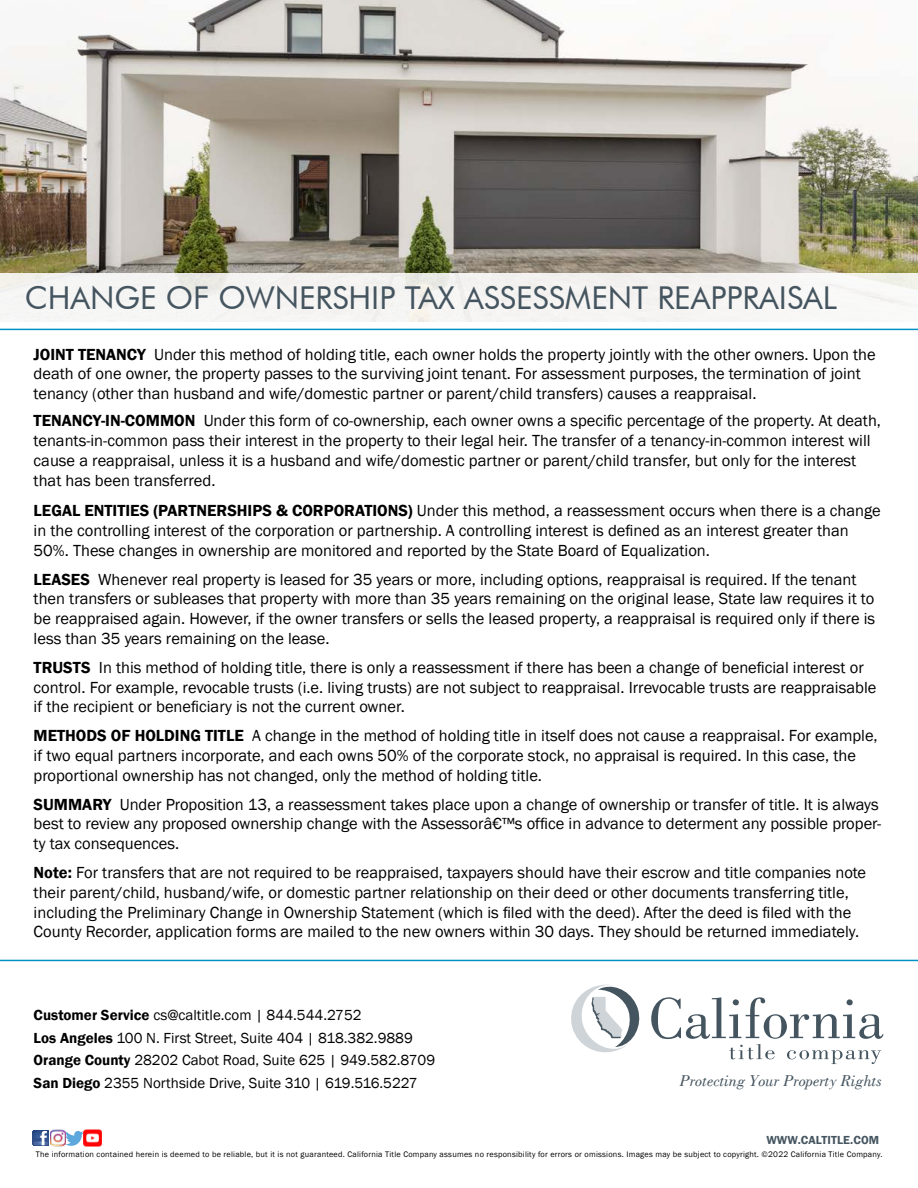
<style>
.page{position:relative;width:918px;height:1188px;background:#fff}
.page>*{position:absolute;margin:0;border:0;box-sizing:border-box;transform-origin:0 0}
.t1{font:31.5px "Futura BT";color:#455560}
.t2{font:16.5px/19.8px "Franklin Gothic";color:#000}
.t3{font:16.5px "Capelli Italic SWFTE";color:#455560}
.t4{font:15px/22.5px "Franklin Gothic";color:#000}
.t5{font:600 12px "Franklin Gothic";letter-spacing:.01em;color:#455560}
.t6{font:8.25px "Franklin Gothic";letter-spacing:.03em;color:#000}
.s1{font-weight:600}
</style>
<div class="page">
<svg style="left:651px;top:997px;width:233px;height:67px"></svg>
<svg style="left:571px;top:984px;width:69px;height:69px"></svg>
<svg style="left:33px;top:1130px;width:16px;height:16px"></svg>
<img style="left:50px;top:1130px;width:16px;height:16px">
<svg style="left:66px;top:1131px;width:17px;height:15px"></svg>
<img style="left:84px;top:1130px;width:17px;height:16px">
<img style="left:0;top:0;width:918px;height:273px">
<div style="left:0;top:273px;width:918px;height:49px;background:#f5f4f3"></div>
<hr style="left:0;top:329px;width:918px;height:1px;background:#0092c7">
<hr style="left:0;top:960px;width:918px;height:1px;background:#0092c7">
<h1 class="t1" style="left:25px;top:279px;width:814px">CHANGE OF OWNERSHIP TAX ASSESSMENT REAPPRAISAL</h1>
<p class="t2" style="left:34px;top:345px;width:844px"><span class="s1">JOINT TENANCY</span> Under this method of holding title, each owner holds the property jointly with the other owners. Upon the death of one owner, the property passes to the surviving joint tenant. For assessment purposes, the termination of joint tenancy (other than husband and wife/domestic partner or parent/child transfers) causes a reappraisal.</p>
<p class="t2" style="left:34px;top:411px;width:849px"><span class="s1">TENANCY-IN-COMMON</span> Under this form of co-ownership, each owner owns a specific percentage of the property. At death, tenants-in-common pass their interest in the property to their legal heir. The transfer of a tenancy-in-common interest will cause a reappraisal, unless it is a husband and wife/domestic partner or parent/child transfer, but only for the interest that has been transferred.</p>
<p class="t2" style="left:34px;top:501px;width:849px"><span class="s1">LEGAL ENTITIES (PARTNERSHIPS &amp; CORPORATIONS)</span> Under this method, a reassessment occurs when there is a change in the controlling interest of the corporation or partnership. A controlling interest is defined as an interest greater than<br>50%. These changes in ownership are monitored and reported by the State Board of Equalization.</p>
<p class="t2" style="left:34px;top:570px;width:843px"><span class="s1">LEASES</span> Whenever real property is leased for 35 years or more, including options, reappraisal is required. If the tenant then transfers or subleases that property with more than 35 years remaining on the original lease, State law requires it to be reappraised again. However, if the owner transfers or sells the leased property, a reappraisal is required only if there is less than 35 years remaining on the lease.</p>
<p class="t2" style="left:34px;top:658px;width:844px"><span class="s1">TRUSTS</span> In this method of holding title, there is only a reassessment if there has been a change of beneficial interest or control. For example, revocable trusts (i.e. living trusts) are not subject to reappraisal. Irrevocable trusts are reappraisable if the recipient or beneficiary is not the current owner.</p>
<p class="t2" style="left:34px;top:726px;width:846px"><span class="s1">METHODS OF HOLDING TITLE</span> A change in the method of holding title in itself does not cause a reappraisal. For example, if two equal partners incorporate, and each owns 50% of the corporate stock, no appraisal is required. In this case, the proportional ownership has not changed, only the method of holding title.</p>
<p class="t2" style="left:34px;top:795px;width:849px"><span class="s1">SUMMARY</span> Under Proposition 13, a reassessment takes place upon a change of ownership or transfer of title. It is always best to review any proposed ownership change with the Assessorâ€™s office in advance to determent any possible proper&shy;ty tax consequences.</p>
<p class="t2" style="left:34px;top:863px;width:834px"><span class="s1">Note:</span> For transfers that are not required to be reappraised, taxpayers should have their escrow and title companies note their parent/child, husband/wife, or domestic partner relationship on their deed or other documents transferring title, including the Preliminary Change in Ownership Statement (which is filed with the deed). After the deed is filed with the County Recorder, application forms are mailed to the new owners within 30 days. They should be returned immediately.</p>
<p class="t4" style="left:34px;top:1004px;width:403px"><span class="s1">Customer Service</span> cs@caltitle.com | 844.544.2752<br><span class="s1">Los Angeles</span> 100 N. First Street, Suite 404 | 818.382.9889<br><span class="s1">Orange County</span> 28202 Cabot Road, Suite 625 | 949.582.8709<br><span class="s1">San Diego</span> 2355 Northside Drive, Suite 310 | 619.516.5227</p>
<p class="t3" style="left:680px;top:1071px;width:203px">Protecting Your Property Rights</p>
<p class="t5" style="left:766px;top:1133px;width:114px">WWW.CALTITLE.COM</p>
<p class="t6" style="left:36px;top:1149px;width:848px">The information contained herein is deemed to be reliable, but it is not guaranteed. California Title Company assumes no responsibility for errors or omissions. Images may be subject to copyright. ©2022 California Title Company.</p>
</div>
